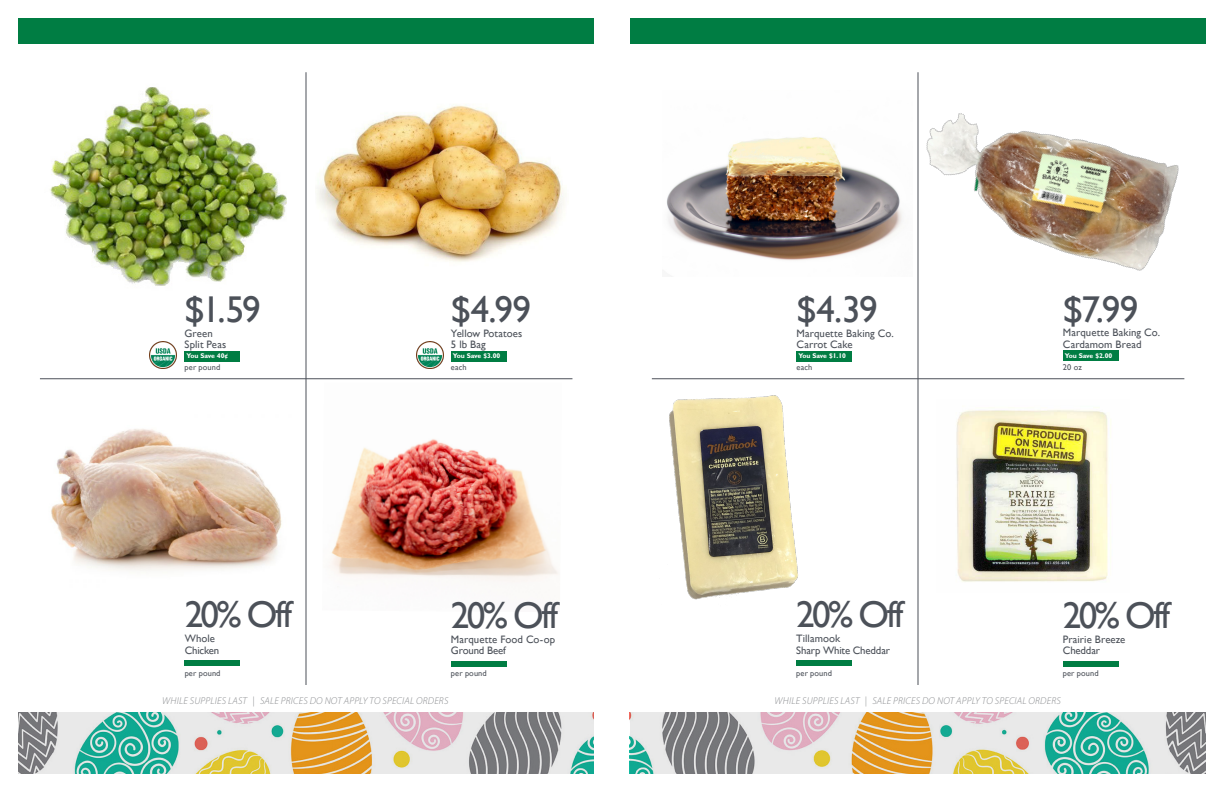
<style>
.page{position:relative;width:1224px;height:792px;background:#fff}
.page>*{position:absolute;margin:0;border:0;box-sizing:border-box;transform-origin:0 0}
.Price{font:37.2px "Gill Sans";letter-spacing:-.06em;color:#4c5159}
.Product_Name{font:10.8px "Gill Sans";letter-spacing:.005em;color:#4c5159}
.Product_Name-2{font:10.8px "Gill Sans";letter-spacing:-.015em;color:#4c5159}
.t1{font:italic 300 10px "Myriad Pro";letter-spacing:.02em;color:#87898c}
.Third_Level_Informat{font:8.3px "Gill Sans";letter-spacing:.015em;color:#4c5159}
.t2{font:700 6.9px "Gill Sans";letter-spacing:-.02em;color:#fff}
</style>
<div class="page">
<img style="left:956px;top:407px;width:155px;height:175px">
<img style="left:50px;top:87px;width:237px;height:199px">
<div style="left:18px;top:18px;width:576px;height:25px;background:#007d43"></div>
<div style="left:630px;top:18px;width:576px;height:25px;background:#007d43"></div>
<hr style="left:306px;top:72px;width:1px;height:613px;background:#4c5159">
<hr style="left:40px;top:379px;width:532px;height:1px;background:#4c5159">
<img style="left:317px;top:105px;width:247px;height:157px">
<img style="left:330px;top:439px;width:228px;height:143px">
<img style="left:51px;top:429px;width:231px;height:142px">
<hr style="left:652px;top:379px;width:532px;height:1px;background:#4c5159">
<div style="left:185px;top:661px;width:55px;height:5px;background:#007d43"></div>
<div style="left:451px;top:661px;width:55px;height:5px;background:#007d43"></div>
<hr style="left:918px;top:72px;width:1px;height:613px;background:#4c5159">
<div style="left:185px;top:351px;width:55px;height:11px;background:#007d43"></div>
<img style="left:669px;top:395px;width:129px;height:205px">
<img style="left:150px;top:342px;width:27px;height:27px">
<div style="left:451px;top:351px;width:55px;height:11px;background:#007d43"></div>
<img style="left:416px;top:342px;width:27px;height:27px">
<div style="left:796px;top:661px;width:56px;height:5px;background:#007d43"></div>
<div style="left:1063px;top:661px;width:55px;height:5px;background:#007d43"></div>
<img style="left:667px;top:137px;width:236px;height:123px">
<div style="left:797px;top:351px;width:55px;height:11px;background:#007d43"></div>
<img style="left:926px;top:113px;width:253px;height:158px">
<div style="left:1063px;top:351px;width:55px;height:10px;background:#007d43"></div>
<svg style="left:18px;top:712px;width:576px;height:62px;background:#b8beab"></svg>
<svg style="left:630px;top:712px;width:576px;height:62px;background:#b7beaa"></svg>
<p class="Price" style="left:185px;top:288px;width:78px">$1.59</p>
<p class="Product_Name" style="left:185px;top:327px;width:30px">Green</p>
<p class="Product_Name" style="left:185px;top:338px;width:43px">Split Peas</p>
<p class="Third_Level_Informat" style="left:185px;top:362px;width:37px">per pound</p>
<p class="t2" style="left:187px;top:352px;width:43px">You Save 40¢</p>
<p class="Price" style="left:185px;top:593px;width:109px">20% Off</p>
<p class="Product_Name" style="left:185px;top:632px;width:32px">Whole</p>
<p class="Product_Name-2" style="left:185px;top:644px;width:36px">Chicken</p>
<p class="Third_Level_Informat" style="left:185px;top:668px;width:37px">per pound</p>
<p class="Price" style="left:451px;top:288px;width:82px">$4.99</p>
<p class="Product_Name" style="left:451px;top:327px;width:73px">Yellow Potatoes</p>
<p class="Product_Name" style="left:451px;top:338px;width:36px">5 lb Bag</p>
<p class="Third_Level_Informat" style="left:451px;top:362px;width:17px">each</p>
<p class="t2" style="left:453px;top:352px;width:49px">You Save $3.00</p>
<p class="Price" style="left:451px;top:594px;width:109px">20% Off</p>
<p class="Product_Name" style="left:451px;top:633px;width:106px">Marquette Food Co-op</p>
<p class="Product_Name-2" style="left:451px;top:645px;width:56px">Ground Beef</p>
<p class="Third_Level_Informat" style="left:451px;top:668px;width:37px">per pound</p>
<p class="Price" style="left:797px;top:288px;width:83px">$4.39</p>
<p class="Product_Name" style="left:797px;top:327px;width:99px">Marquette Baking Co.</p>
<p class="Product_Name" style="left:797px;top:338px;width:58px">Carrot Cake</p>
<p class="Third_Level_Informat" style="left:797px;top:362px;width:17px">each</p>
<p class="t2" style="left:799px;top:352px;width:49px">You Save $1.10</p>
<p class="Price" style="left:796px;top:593px;width:109px">20% Off</p>
<p class="Product_Name" style="left:796px;top:632px;width:46px">Tillamook</p>
<p class="Product_Name" style="left:796px;top:644px;width:95px">Sharp White Cheddar</p>
<p class="Third_Level_Informat" style="left:796px;top:668px;width:37px">per pound</p>
<p class="Price" style="left:1063px;top:287px;width:77px">$7.99</p>
<p class="Product_Name" style="left:1063px;top:326px;width:99px">Marquette Baking Co.</p>
<p class="Product_Name" style="left:1063px;top:338px;width:80px">Cardamom Bread</p>
<p class="Third_Level_Informat" style="left:1063px;top:362px;width:20px">20 oz</p>
<p class="t2" style="left:1065px;top:351px;width:49px">You Save $2.00</p>
<p class="Price" style="left:1063px;top:594px;width:109px">20% Off</p>
<p class="Product_Name" style="left:1063px;top:633px;width:64px">Prairie Breeze</p>
<p class="Product_Name-2" style="left:1063px;top:645px;width:39px">Cheddar</p>
<p class="Third_Level_Informat" style="left:1063px;top:668px;width:37px">per pound</p>
<p class="t1" style="left:162px;top:694px;width:288px">WHILE SUPPLIES LAST | SALE PRICES DO NOT APPLY TO SPECIAL ORDERS</p>
<p class="t1" style="left:775px;top:694px;width:288px">WHILE SUPPLIES LAST | SALE PRICES DO NOT APPLY TO SPECIAL ORDERS</p>
</div>
